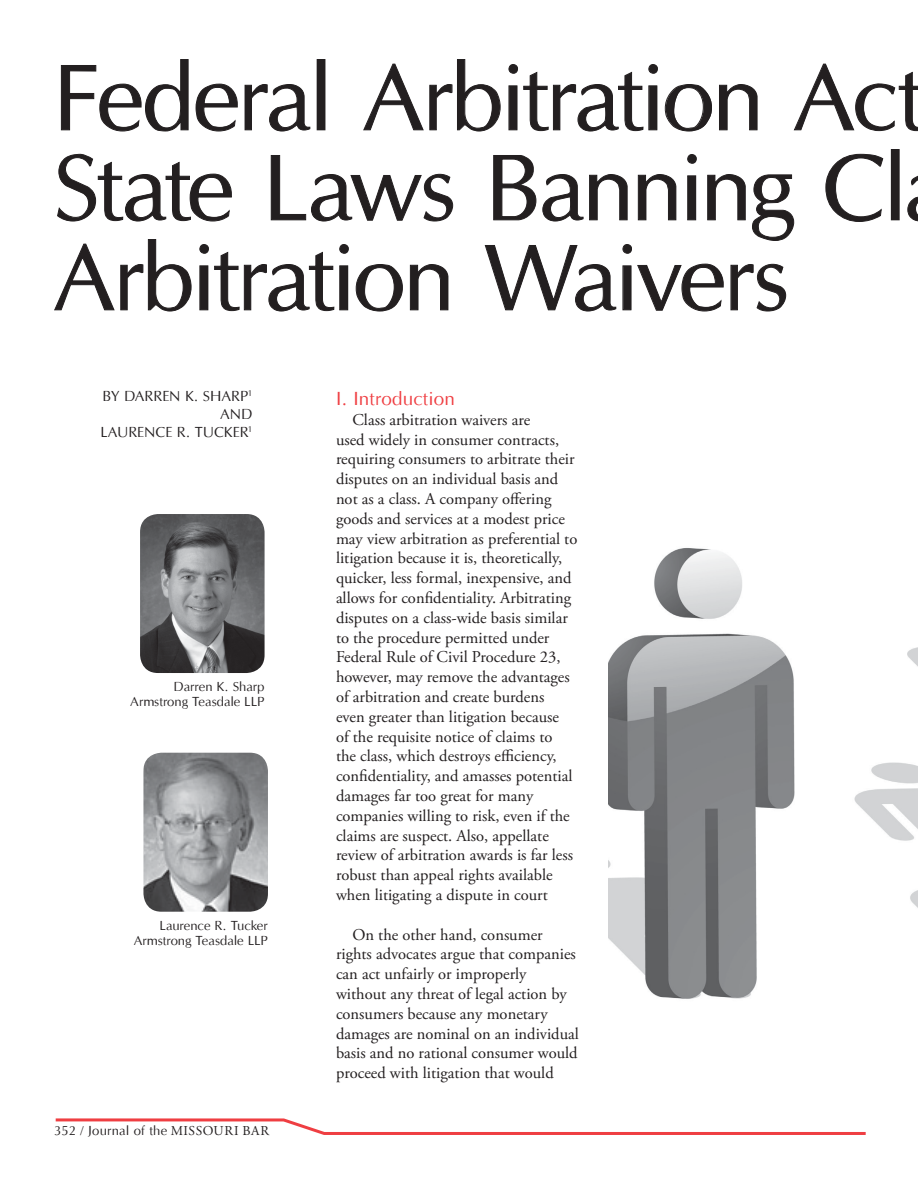
<style>
.page{position:relative;width:918px;height:1188px;background:#fff}
.page>*{position:absolute;margin:0;border:0;box-sizing:border-box;transform-origin:0 0}
.t1{font:97.5px/90px "Optim";letter-spacing:-.04em;color:#231f20}
.t2{font:19.5px "Optim";color:#ef3e42}
.t3{font:16.5px/19.8px "Adobe Garamond Pro";color:#231f20}
.t4{font:15px/18px "Optim";letter-spacing:-.015em;color:#231f20;text-align:right}
.t5{font:13.5px/15px "Optim";letter-spacing:-.01em;color:#231f20;text-align:right}
.t6{font:13.5px "Optim";letter-spacing:.01em;color:#231f20}
.s1{font-family:"Adobe Garamond Pro"}
</style>
<div class="page">
<svg style="left:55px;top:1118px;width:811px;height:17px"></svg>
<img style="left:140px;top:514px;width:125px;height:159px;border-radius:18px">
<svg style="left:61px;top:59px;width:128px;height:73px"></svg>
<svg style="left:195px;top:83px;width:43px;height:49px"></svg>
<svg style="left:244px;top:59px;width:82px;height:73px"></svg>
<svg style="left:363px;top:59px;width:138px;height:73px"></svg>
<svg style="left:508px;top:64px;width:150px;height:68px"></svg>
<svg style="left:665px;top:84px;width:47px;height:48px"></svg>
<svg style="left:719px;top:84px;width:39px;height:47px"></svg>
<svg style="left:794px;top:63px;width:124px;height:68px"></svg>
<svg style="left:57px;top:154px;width:175px;height:68px"></svg>
<svg style="left:271px;top:155px;width:182px;height:67px"></svg>
<svg style="left:493px;top:155px;width:135px;height:67px"></svg>
<svg style="left:638px;top:174px;width:39px;height:47px"></svg>
<svg style="left:687px;top:154px;width:10px;height:67px"></svg>
<svg style="left:707px;top:174px;width:39px;height:47px"></svg>
<svg style="left:752px;top:174px;width:42px;height:67px"></svg>
<svg style="left:825px;top:149px;width:75px;height:73px"></svg>
<svg style="left:907px;top:175px;width:11px;height:47px"></svg>
<svg style="left:54px;top:239px;width:138px;height:73px"></svg>
<svg style="left:199px;top:244px;width:150px;height:68px"></svg>
<svg style="left:355px;top:264px;width:48px;height:48px"></svg>
<svg style="left:410px;top:264px;width:39px;height:47px"></svg>
<svg style="left:485px;top:244px;width:239px;height:68px"></svg>
<svg style="left:730px;top:264px;width:56px;height:48px"></svg>
<img style="left:143px;top:753px;width:125px;height:159px;border-radius:18px">
<img style="left:609px;top:548px;width:309px;height:451px">
<h1 class="t1" style="left:53px;top:57px;width:873px">Federal Arbitration Act<br>State Laws Banning Cl<br>Arbitration Waivers</h1>
<p class="t4" style="left:100px;top:388px;width:154px">BY DARREN K. SHARP<sup>1<br></sup>AND<br>LAURENCE R. TUCKER<sup>1</sup></p>
<p class="t5" style="left:130px;top:680px;width:136px">Darren K. Sharp<br>Armstrong Teasdale LLP</p>
<p class="t5" style="left:134px;top:918px;width:136px">Laurence R. Tucker<br>Armstrong Teasdale LLP</p>
<p class="t6" style="left:54px;top:1124px;width:217px">352 / Journal of the <span class="s1">MISSOURI BAR</span></p>
<p class="t2" style="left:336px;top:389px;width:121px">I. Introduction</p>
<p class="t3" style="left:336px;top:411px;width:243px;text-indent:16px">Class arbitration waivers are<br>used widely in consumer contracts, requiring consumers to arbitrate their disputes on an individual basis and not as a class. A company offering goods and services at a modest price may view arbitration as preferential to litigation because it is, theoretically, quicker, less formal, inexpensive, and allows for confidentiality. Arbitrating disputes on a class-wide basis similar to the procedure permitted under Federal Rule of Civil Procedure 23, however, may remove the advantages of arbitration and create burdens<br>even greater than litigation because<br>of the requisite notice of claims to<br>the class, which destroys efficiency, confidentiality, and amasses potential damages far too great for many companies willing to risk, even if the claims are suspect. Also, appellate review of arbitration awards is far less robust than appeal rights available when litigating a dispute in court</p>
<p class="t3" style="left:336px;top:926px;width:244px;text-indent:16px">On the other hand, consumer rights advocates argue that companies can act unfairly or improperly without any threat of legal action by consumers because any monetary damages are nominal on an individual basis and no rational consumer would proceed with litigation that would</p>
</div>
